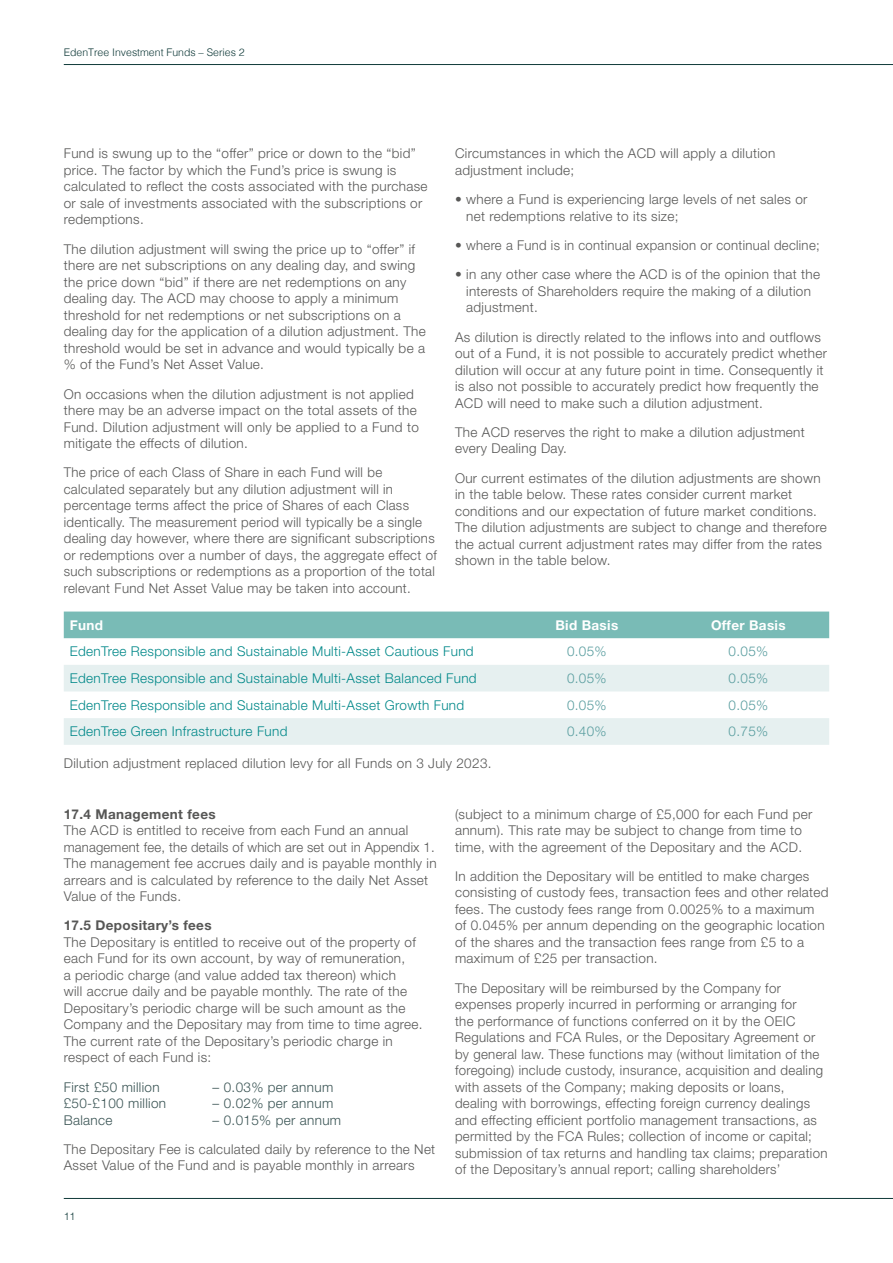
<style>
.page{position:relative;width:893px;height:1263px;background:#fff}
.page>*{position:absolute;margin:0;border:0;box-sizing:border-box;transform-origin:0 0}
._00_Body1{font:300 13.5px/16.5px "Helvetica Neue LT Std";letter-spacing:.025em;color:#575756}
._00_Body1-2{font:300 13.5px "Helvetica Neue LT Std";letter-spacing:.025em;color:#008889}
._00_Body1-3{font:300 13.5px "Helvetica Neue LT Std";letter-spacing:.025em;color:#3a5454}
._00_Body1-4{font:300 13.5px "Helvetica Neue LT Std";letter-spacing:.025em;color:#579c9e}
._00_Sub_Head2{font:700 13.5px "Helvetica Neue LT Std";letter-spacing:.025em;color:#575756}
._00_Body1-5{font:700 13.5px "Helvetica Neue LT Std";letter-spacing:.025em;color:#fff}
.t1{font:300 10.5px "Helvetica";color:#103a39}
</style>
<div class="page">
<hr style="left:64px;top:1198px;width:829px;height:1px;background:#103a39">
<hr style="left:64px;top:64px;width:829px;height:1px;background:#103a39">
<div style="left:64px;top:611px;width:765px;height:27px;background:#79bbb6"></div>
<svg style="left:64px;top:665px;width:765px;height:80px;fill:#e6f0f0"></svg>
<p class="t1" style="left:64px;top:43px;width:182px">EdenTree Investment Funds – Series 2</p>
<p class="_00_Body1" style="left:64px;top:145px;width:365px">Fund is swung up to the “offer” price or down to the “bid” price. The factor by which the Fund’s price is swung is calculated to reflect the costs associated with the purchase or sale of investments associated with the subscriptions or redemptions.</p>
<p class="_00_Body1" style="left:64px;top:240px;width:364px">The dilution adjustment will swing the price up to “offer” if there are net subscriptions on any dealing day, and swing the price down “bid” if there are net redemptions on any dealing day. The ACD may choose to apply a minimum threshold for net redemptions or net subscriptions on a dealing day for the application of a dilution adjustment. The threshold would be set in advance and would typically be a % of the Fund’s Net Asset Value.</p>
<p class="_00_Body1" style="left:64px;top:385px;width:357px">On occasions when the dilution adjustment is not applied there may be an adverse impact on the total assets of the Fund. Dilution adjustment will only be applied to a Fund to mitigate the effects of dilution.</p>
<p class="_00_Body1" style="left:64px;top:464px;width:375px">The price of each Class of Share in each Fund will be calculated separately but any dilution adjustment will in percentage terms affect the price of Shares of each Class identically. The measurement period will typically be a single dealing day however, where there are significant subscriptions or redemptions over a number of days, the aggregate effect of such subscriptions or redemptions as a proportion of the total relevant Fund Net Asset Value may be taken into account.</p>
<p class="_00_Body1" style="left:455px;top:145px;width:322px">Circumstances in which the ACD will apply a dilution adjustment include;</p>
<p class="_00_Body1" style="left:466px;top:191px;width:343px;text-indent:-11px">• where a Fund is experiencing large levels of net sales or net redemptions relative to its size;</p>
<p class="_00_Body1" style="left:455px;top:237px;width:366px">• where a Fund is in continual expansion or continual decline;</p>
<p class="_00_Body1" style="left:466px;top:266px;width:355px;text-indent:-11px">• in any other case where the ACD is of the opinion that the interests of Shareholders require the making of a dilution adjustment.</p>
<p class="_00_Body1" style="left:455px;top:328px;width:374px">As dilution is directly related to the inflows into and outflows out of a Fund, it is not possible to accurately predict whether dilution will occur at any future point in time. Consequently it is also not possible to accurately predict how frequently the ACD will need to make such a dilution adjustment.</p>
<p class="_00_Body1" style="left:455px;top:423px;width:351px">The ACD reserves the right to make a dilution adjustment every Dealing Day.</p>
<p class="_00_Body1" style="left:455px;top:469px;width:373px">Our current estimates of the dilution adjustments are shown in the table below. These rates consider current market conditions and our expectation of future market conditions.<br>The dilution adjustments are subject to change and therefore the actual current adjustment rates may differ from the rates shown in the table below.</p>
<p class="_00_Body1-5" style="left:70px;top:616px;width:35px">Fund</p>
<p class="_00_Body1-5" style="left:555px;top:616px;width:64px">Bid Basis</p>
<p class="_00_Body1-5" style="left:711px;top:616px;width:76px">Offer Basis</p>
<p class="_00_Body1-2" style="left:70px;top:643px;width:405px">EdenTree Responsible and Sustainable Multi-Asset Cautious Fund</p>
<p class="_00_Body1-4" style="left:567px;top:643px;width:41px">0.05%</p>
<p class="_00_Body1-4" style="left:729px;top:643px;width:41px">0.05%</p>
<p class="_00_Body1-2" style="left:70px;top:670px;width:408px">EdenTree Responsible and Sustainable Multi-Asset Balanced Fund</p>
<p class="_00_Body1-4" style="left:567px;top:670px;width:41px">0.05%</p>
<p class="_00_Body1-4" style="left:729px;top:670px;width:41px">0.05%</p>
<p class="_00_Body1-2" style="left:70px;top:697px;width:396px">EdenTree Responsible and Sustainable Multi-Asset Growth Fund</p>
<p class="_00_Body1-4" style="left:567px;top:697px;width:41px">0.05%</p>
<p class="_00_Body1-4" style="left:729px;top:697px;width:41px">0.05%</p>
<p class="_00_Body1-2" style="left:70px;top:723px;width:219px">EdenTree Green Infrastructure Fund</p>
<p class="_00_Body1-4" style="left:567px;top:723px;width:41px">0.40%</p>
<p class="_00_Body1-4" style="left:729px;top:723px;width:41px">0.75%</p>
<p class="_00_Body1" style="left:64px;top:755px;width:429px">Dilution adjustment replaced dilution levy for all Funds on 3 July 2023.</p>
<p class="_00_Sub_Head2" style="left:64px;top:805px;width:153px">17.4 Management fees</p>
<p class="_00_Body1" style="left:64px;top:822px;width:374px">The ACD is entitled to receive from each Fund an annual management fee, the details of which are set out in Appendix 1.<br>The management fee accrues daily and is payable monthly in arrears and is calculated by reference to the daily Net Asset Value of the Funds.</p>
<p class="_00_Sub_Head2" style="left:64px;top:917px;width:149px">17.5 Depositary’s fees</p>
<p class="_00_Body1" style="left:64px;top:933px;width:360px">The Depositary is entitled to receive out of the property of each Fund for its own account, by way of remuneration,<br>a periodic charge (and value added tax thereon) which<br>will accrue daily and be payable monthly. The rate of the Depositary’s periodic charge will be such amount as the Company and the Depositary may from time to time agree.<br>The current rate of the Depositary’s periodic charge in respect of each Fund is:</p>
<p class="_00_Body1-3" style="left:64px;top:1078px;width:97px">First £50 million</p>
<p class="_00_Body1-3" style="left:213px;top:1078px;width:122px">– 0.03% per annum</p>
<p class="_00_Body1-3" style="left:64px;top:1095px;width:104px">£50-£100 million</p>
<p class="_00_Body1-3" style="left:213px;top:1095px;width:122px">– 0.02% per annum</p>
<p class="_00_Body1-3" style="left:64px;top:1111px;width:50px">Balance</p>
<p class="_00_Body1-3" style="left:213px;top:1111px;width:130px">– 0.015% per annum</p>
<p class="_00_Body1" style="left:64px;top:1140px;width:373px">The Depositary Fee is calculated daily by reference to the Net<br>Asset Value of the Fund and is payable monthly in arrears</p>
<p class="_00_Body1" style="left:455px;top:805px;width:359px">(subject to a minimum charge of £5,000 for each Fund per annum). This rate may be subject to change from time to time, with the agreement of the Depositary and the ACD.</p>
<p class="_00_Body1" style="left:455px;top:867px;width:375px">In addition the Depositary will be entitled to make charges consisting of custody fees, transaction fees and other related fees. The custody fees range from 0.0025% to a maximum of 0.045% per annum depending on the geographic location of the shares and the transaction fees range from £5 to a maximum of £25 per transaction.</p>
<p class="_00_Body1" style="left:455px;top:979px;width:374px">The Depositary will be reimbursed by the Company for expenses properly incurred in performing or arranging for<br>the performance of functions conferred on it by the OEIC Regulations and FCA Rules, or the Depositary Agreement or by general law. These functions may (without limitation of the foregoing) include custody, insurance, acquisition and dealing with assets of the Company; making deposits or loans, dealing with borrowings, effecting foreign currency dealings and effecting efficient portfolio management transactions, as permitted by the FCA Rules; collection of income or capital; submission of tax returns and handling tax claims; preparation of the Depositary’s annual report; calling shareholders’</p>
<p class="t1" style="left:64px;top:1207px;width:13px">11</p>
</div>
